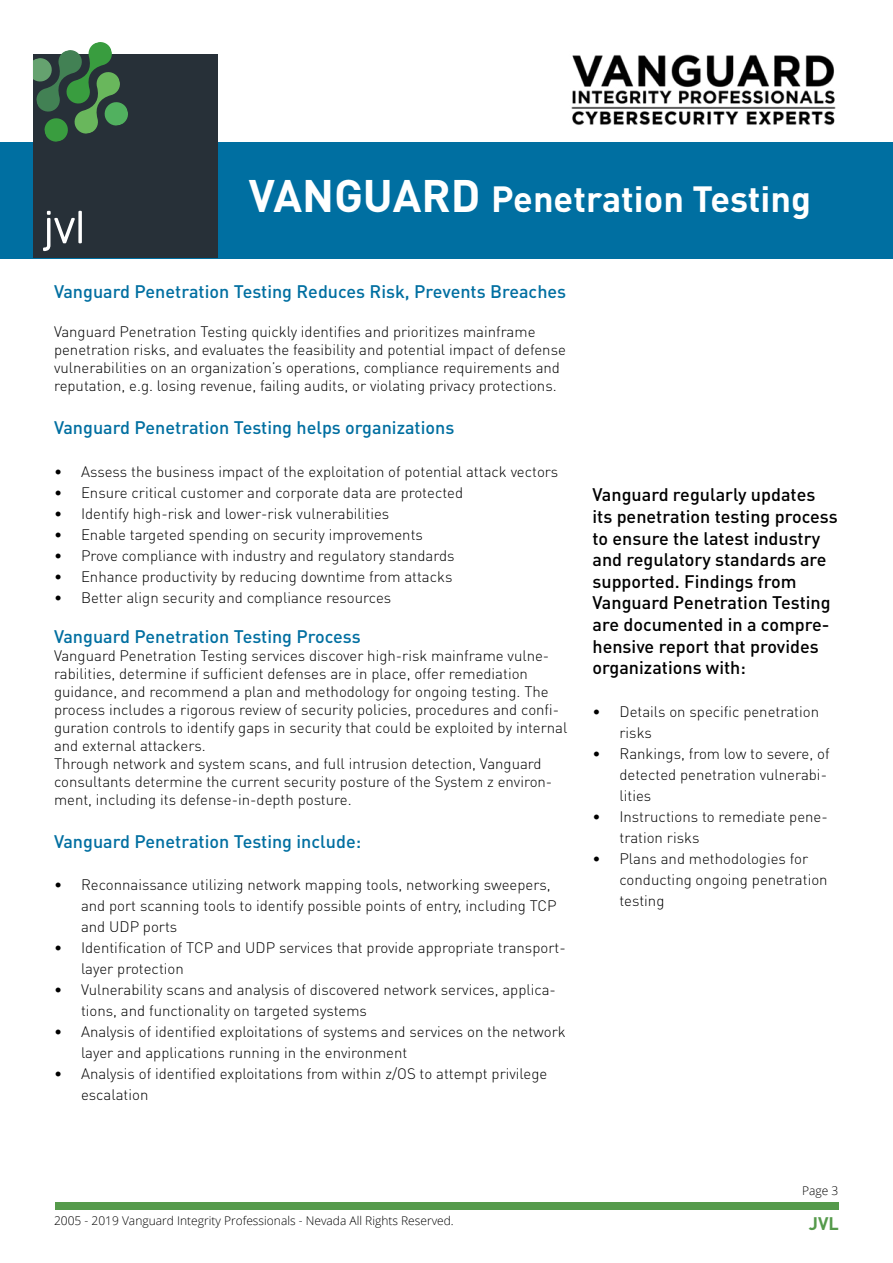
<style>
.page{position:relative;width:893px;height:1263px;background:#fff}
.page>*{position:absolute;margin:0;border:0;box-sizing:border-box;transform-origin:0 0}
.t1{font:700 36px "DIN Pro";color:#fff}
.t2{font:500 18px/21.6px "DIN Pro";color:#000}
.t3{font:500 18px "DIN Pro";color:#006fa1}
.t4{font:700 18px "DIN Pro";color:#559a4b}
.t5{font:300 15px/21px "DIN Pro";color:#000}
.t6{font:300 12px "Open Sans";color:#000}
.s1{font-size:45px}
</style>
<div class="page">
<div style="left:55px;top:1202px;width:783px;height:7px;background:#559a4b"></div>
<div style="left:0;top:142px;width:893px;height:117px;background:#006fa1"></div>
<div style="left:33px;top:55px;width:185px;height:203px;background:#273038"></div>
<svg style="left:33px;top:42px;width:96px;height:100px"></svg>
<svg style="left:43px;top:211px;width:32px;height:40px"></svg>
<svg style="left:78px;top:211px;width:4px;height:32px"></svg>
<img style="left:571px;top:54px;width:265px;height:71px">
<h1 class="t1" style="left:249px;top:175px;width:564px"><span class="s1">VANGUARD</span> Penetration Testing</h1>
<p class="t3" style="left:54px;top:279px;width:514px">Vanguard Penetration Testing Reduces Risk, Prevents Breaches</p>
<p class="t5" style="left:54px;top:322px;width:513px;line-height:18px">Vanguard Penetration Testing quickly identifies and prioritizes mainframe penetration risks, and evaluates the feasibility and potential impact of defense vulnerabilities on an organization’s operations, compliance requirements and reputation, e.g. losing revenue, failing audits, or violating privacy protections.</p>
<p class="t3" style="left:54px;top:416px;width:402px">Vanguard Penetration Testing helps organizations</p>
<p class="t5" style="left:54px;top:460px;width:506px">• Assess the business impact of the exploitation of potential attack vectors</p>
<p class="t5" style="left:54px;top:481px;width:411px">• Ensure critical customer and corporate data are protected</p>
<p class="t5" style="left:54px;top:502px;width:337px">• Identify high-risk and lower-risk vulnerabilities</p>
<p class="t5" style="left:54px;top:523px;width:370px">• Enable targeted spending on security improvements</p>
<p class="t5" style="left:54px;top:544px;width:402px">• Prove compliance with industry and regulatory standards</p>
<p class="t5" style="left:54px;top:565px;width:400px">• Enhance productivity by reducing downtime from attacks</p>
<p class="t5" style="left:54px;top:586px;width:339px">• Better align security and compliance resources</p>
<p class="t3" style="left:54px;top:624px;width:308px">Vanguard Penetration Testing Process</p>
<p class="t5" style="left:54px;top:646px;width:515px;line-height:18px">Vanguard Penetration Testing services discover high-risk mainframe vulne&shy;rabilities, determine if sufficient defenses are in place, offer remediation guidance, and recommend a plan and methodology for ongoing testing. The process includes a rigorous review of security policies, procedures and confi&shy;guration controls to identify gaps in security that could be exploited by internal and external attackers.<br>Through network and system scans, and full intrusion detection, Vanguard consultants determine the current security posture of the System z environ&shy;ment, including its defense-in-depth posture.</p>
<p class="t3" style="left:54px;top:829px;width:309px">Vanguard Penetration Testing include:</p>
<p class="t5" style="left:81px;top:874px;width:477px;text-indent:-27px">• Reconnaissance utilizing network mapping tools, networking sweepers, and port scanning tools to identify possible points of entry, including TCP and UDP ports</p>
<p class="t5" style="left:81px;top:937px;width:486px;text-indent:-27px">• Identification of TCP and UDP services that provide appropriate transport&shy;layer protection</p>
<p class="t5" style="left:81px;top:979px;width:476px;text-indent:-27px">• Vulnerability scans and analysis of discovered network services, applica&shy;tions, and functionality on targeted systems</p>
<p class="t5" style="left:81px;top:1021px;width:486px;text-indent:-27px">• Analysis of identified exploitations of systems and services on the network layer and applications running in the environment</p>
<p class="t5" style="left:81px;top:1063px;width:468px;text-indent:-27px">• Analysis of identified exploitations from within z/OS to attempt privilege escalation</p>
<p class="t2" style="left:592px;top:483px;width:247px">Vanguard regularly updates its penetration testing process to ensure the latest industry and regulatory standards are supported. Findings from<br>Vanguard Penetration Testing are documented in a compre&shy;hensive report that provides organizations with:</p>
<p class="t5" style="left:619px;top:700px;width:201px;text-indent:-27px">• Details on specific penetration risks</p>
<p class="t5" style="left:619px;top:742px;width:212px;text-indent:-27px">• Rankings, from low to severe, of detected penetration vulnerabi&shy;lities</p>
<p class="t5" style="left:619px;top:805px;width:210px;text-indent:-27px">• Instructions to remediate pene&shy;tration risks</p>
<p class="t5" style="left:619px;top:847px;width:210px;text-indent:-27px">• Plans and methodologies for conducting ongoing penetration testing</p>
<p class="t6" style="left:802px;top:1182px;width:38px">Page 3</p>
<p class="t6" style="left:54px;top:1213px;width:401px">2005 - 2019 Vanguard Integrity Professionals - Nevada All Rights Reserved.</p>
<p class="t4" style="left:809px;top:1211px;width:32px">JVL</p>
</div>
